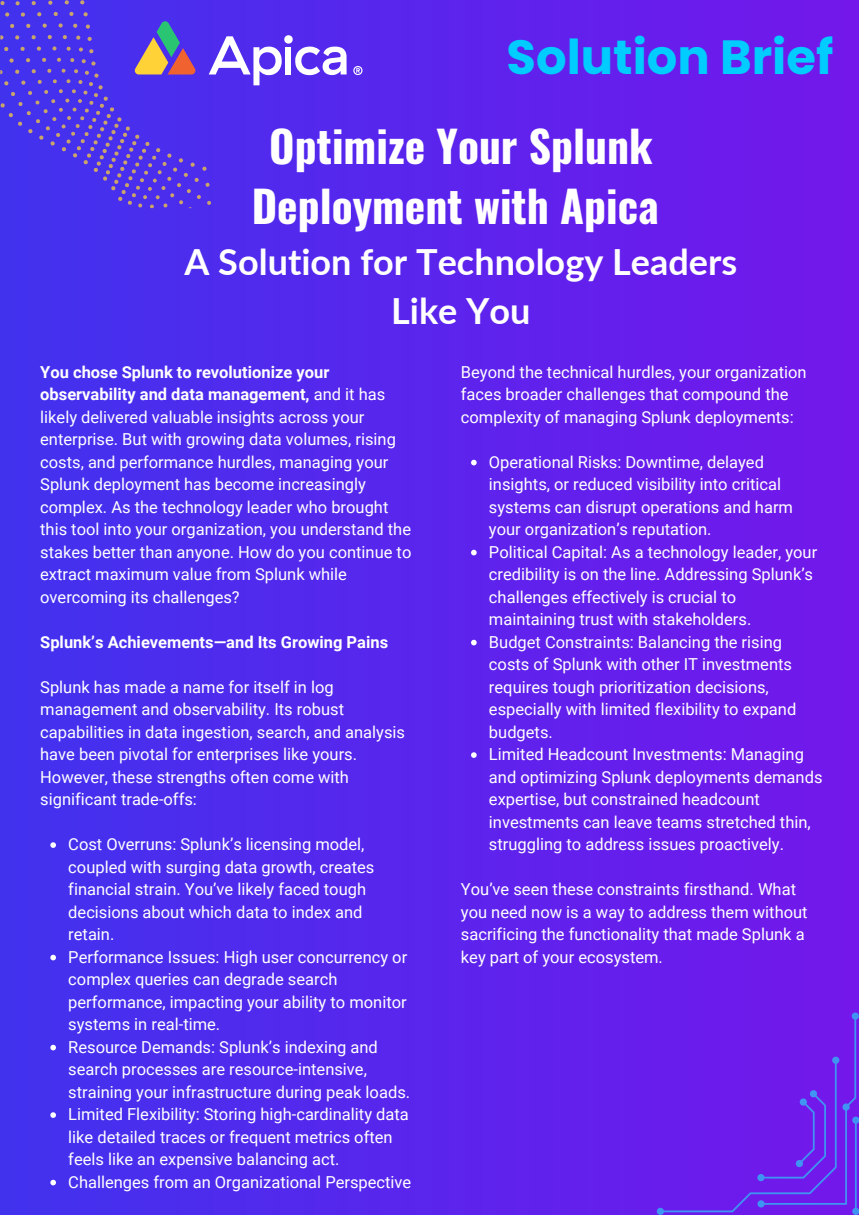
<style>
.page{position:relative;width:859px;height:1215px;background:#fff}
.page>*{position:absolute;margin:0;border:0;box-sizing:border-box;transform-origin:0 0}
.t1{font:700 48px "Poppins";color:#0cf}
.t2{font:700 43.5px/60.8px "Oswald";color:#fff;text-align:center}
.t3{font:700 36px/49.5px "Lato";color:#fff;text-align:center}
.t4{font:16.5px/22.5px "Roboto";color:#fff}
.t5{font:700 16.5px "Roboto";color:#fff}
.s1{font-weight:700}
</style>
<div class="page">
<div style="left:0;top:0;width:858px;height:1215px;background:linear-gradient(to right,#4132ee,#7417eb)"></div>
<svg style="left:295px;top:47px;width:51px;height:28px"></svg>
<div style="left:285px;top:47px;width:6px;height:27px;background:#fff"></div>
<div style="left:284px;top:35px;width:9px;height:9px;background:#fff;border-radius:50%"></div>
<svg style="left:353px;top:66px;width:9px;height:9px"></svg>
<svg style="left:80px;top:0;width:5px;height:5px"></svg>
<svg style="left:64px;top:0;width:5px;height:5px"></svg>
<svg style="left:48px;top:0;width:5px;height:5px"></svg>
<svg style="left:31px;top:1px;width:5px;height:4px"></svg>
<svg style="left:15px;top:1px;width:5px;height:5px"></svg>
<svg style="left:0;top:1px;width:5px;height:4px"></svg>
<svg style="left:0;top:12px;width:282px;height:196px;background:#553ae3"></svg>
<svg style="left:656px;top:1013px;width:202px;height:202px;background:#6b20eb"></svg>
<svg style="left:50px;top:842px;width:6px;height:6px"></svg>
<svg style="left:50px;top:955px;width:6px;height:5px"></svg>
<svg style="left:50px;top:1045px;width:6px;height:5px"></svg>
<svg style="left:50px;top:1112px;width:6px;height:6px"></svg>
<svg style="left:50px;top:1180px;width:6px;height:5px"></svg>
<svg style="left:471px;top:460px;width:5px;height:5px"></svg>
<svg style="left:471px;top:550px;width:5px;height:5px"></svg>
<svg style="left:471px;top:640px;width:5px;height:5px"></svg>
<svg style="left:471px;top:752px;width:5px;height:6px"></svg>
<p class="t1" style="left:506px;top:23px;width:328px">Solution Brief</p>
<p class="t2" style="left:252px;top:114px;width:408px">Optimize Your Splunk<br>Deployment with Apica</p>
<p class="t3" style="left:184px;top:236px;width:554px">A Solution for Technology Leaders<br>Like You</p>
<p class="t4" style="left:40px;top:361px;width:372px"><span class="s1">You chose Splunk to revolutionize your observability and data management,</span> and it has likely delivered valuable insights across your enterprise. But with growing data volumes, rising costs, and performance hurdles, managing your Splunk deployment has become increasingly complex. As the technology leader who brought this tool into your organization, you understand the stakes better than anyone. How do you continue to extract maximum value from Splunk while overcoming its challenges?</p>
<h1 class="t5" style="left:40px;top:632px;width:349px">Splunk’s Achievements—and Its Growing Pains</h1>
<h1 class="t4" style="left:40px;top:676px;width:366px">Splunk has made a name for itself in log management and observability. Its robust capabilities in data ingestion, search, and analysis have been pivotal for enterprises like yours.<br>However, these strengths often come with significant trade-offs:</h1>
<p class="t4" style="left:68px;top:833px;width:307px">Cost Overruns: Splunk’s licensing model, coupled with surging data growth, creates financial strain. You’ve likely faced tough decisions about which data to index and retain.</p>
<h2 class="t4" style="left:68px;top:946px;width:340px">Performance Issues: High user concurrency or complex queries can degrade search performance, impacting your ability to monitor systems in real-time.</h2>
<p class="t4" style="left:68px;top:1036px;width:343px">Resource Demands: Splunk’s indexing and search processes are resource-intensive, straining your infrastructure during peak loads.</p>
<p class="t4" style="left:68px;top:1103px;width:342px">Limited Flexibility: Storing high-cardinality data like detailed traces or frequent metrics often feels like an expensive balancing act.</p>
<p class="t4" style="left:68px;top:1171px;width:344px">Challenges from an Organizational Perspective</p>
<p class="t4" style="left:461px;top:361px;width:347px">Beyond the technical hurdles, your organization faces broader challenges that compound the complexity of managing Splunk deployments:</p>
<p class="t4" style="left:489px;top:451px;width:305px">Operational Risks: Downtime, delayed insights, or reduced visibility into critical systems can disrupt operations and harm your organization’s reputation.</p>
<p class="t4" style="left:489px;top:541px;width:330px">Political Capital: As a technology leader, your credibility is on the line. Addressing Splunk’s challenges effectively is crucial to maintaining trust with stakeholders.</p>
<p class="t4" style="left:489px;top:631px;width:309px">Budget Constraints: Balancing the rising costs of Splunk with other IT investments requires tough prioritization decisions, especially with limited flexibility to expand budgets.</p>
<p class="t4" style="left:489px;top:743px;width:335px">Limited Headcount Investments: Managing and optimizing Splunk deployments demands expertise, but constrained headcount investments can leave teams stretched thin, struggling to address issues proactively.</p>
<p class="t4" style="left:461px;top:878px;width:348px">You’ve seen these constraints firsthand. What you need now is a way to address them without sacrificing the functionality that made Splunk a key part of your ecosystem.</p>
</div>
